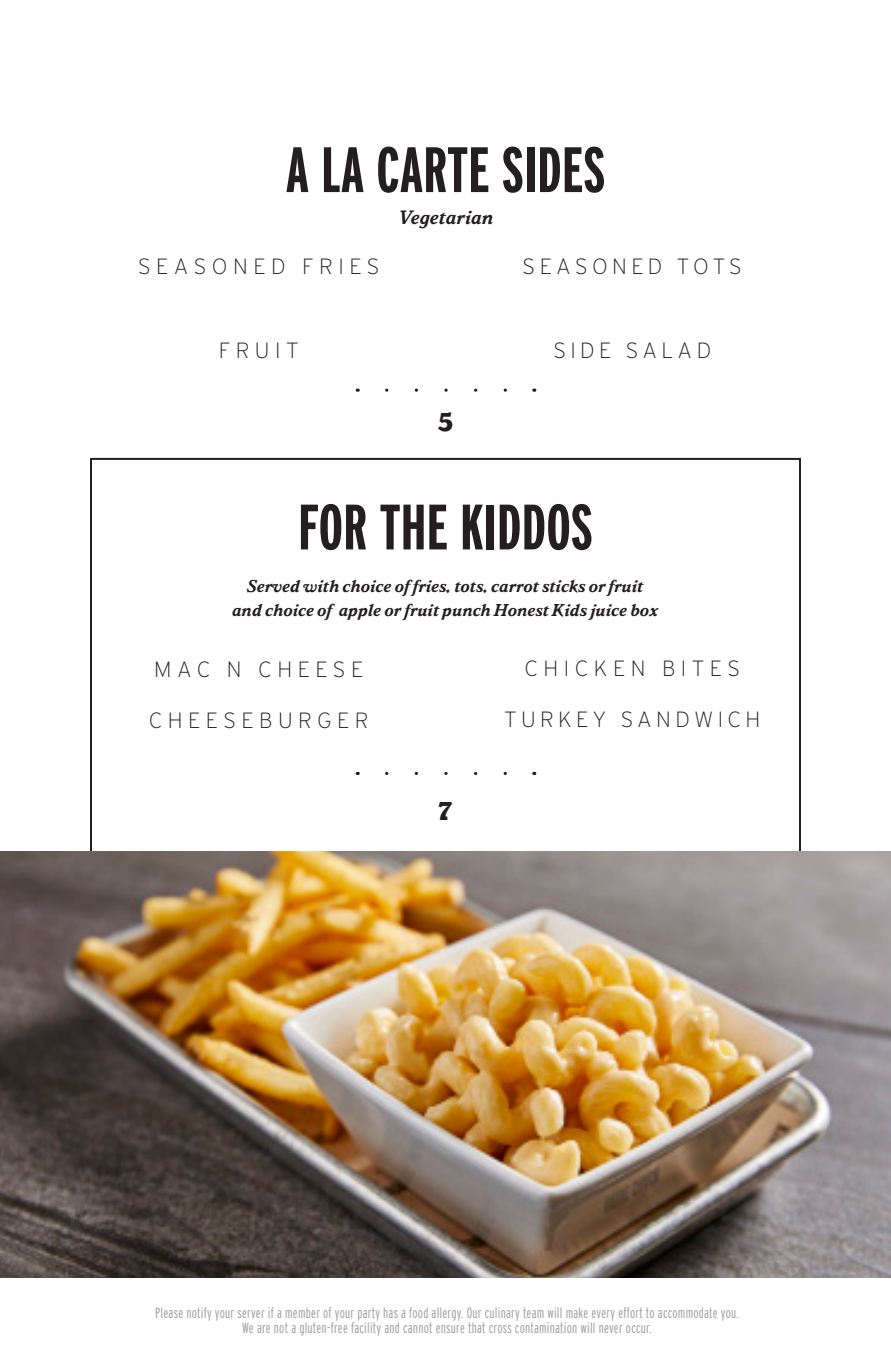
<style>
.page{position:relative;width:891px;height:1368px;background:#fff}
.page>*{position:absolute;margin:0;border:0;box-sizing:border-box;transform-origin:0 0}
.t1{font:700 64px "Interstate Compressed";color:#231f20}
.Item__Price_Tab_2_5{font:900 24px "Parkinson";color:#231f20}
.t2{font:200 22px "Interstate";letter-spacing:.24em;color:#231f20}
.t3{font:200 22px "Interstate";letter-spacing:.2em;color:#231f20}
.t4{font:italic 700 18px "Parkinson";color:#231f20}
.Item__Price_Tab_2_5-2{font:italic 700 16px "Parkinson";color:#231f20}
.Raw_Foods_Disclaimer{font:300 14.8px/15px "Interstate Compressed";letter-spacing:.015em;color:#9d9fa2;text-align:center}
</style>
<div class="page">
<svg style="left:387px;top:772px;width:120px;height:3px"></svg>
<img style="left:0;top:852px;width:891px;height:426px">
<svg style="left:387px;top:389px;width:120px;height:3px"></svg>
<p class="t1" style="left:286px;top:134px;width:321px">A LA CARTE SIDES</p>
<p class="t2" style="left:138px;top:254px;width:243px">SEASONED FRIES</p>
<p class="t4" style="left:399px;top:206px;width:96px">Vegetarian</p>
<p class="t2" style="left:219px;top:338px;width:81px">FRUIT</p>
<p class="Item__Price_Tab_2_5" style="left:437px;top:408px;width:18px">5</p>
<p class="t3" style="left:523px;top:254px;width:221px">SEASONED TOTS</p>
<p class="t3" style="left:553px;top:338px;width:159px">SIDE SALAD</p>
<p class="t1" style="left:298px;top:492px;width:296px">FOR THE KIDDOS</p>
<p class="Item__Price_Tab_2_5-2" style="left:247px;top:576px;width:398px">Served with choice of fries, tots, carrot sticks or fruit</p>
<p class="Item__Price_Tab_2_5-2" style="left:232px;top:600px;width:428px">and choice of apple or fruit punch Honest Kids juice box</p>
<p class="t2" style="left:154px;top:657px;width:210px">MAC N CHEESE</p>
<p class="t2" style="left:149px;top:708px;width:221px">CHEESEBURGER</p>
<p class="Item__Price_Tab_2_5" style="left:438px;top:797px;width:16px">7</p>
<p class="t2" style="left:524px;top:656px;width:217px">CHICKEN BITES</p>
<p class="t3" style="left:504px;top:707px;width:258px">TURKEY SANDWICH</p>
<p class="Raw_Foods_Disclaimer" style="left:155px;top:1305px;width:585px">Please notify your server if a member of your party has a food allergy. Our culinary team will make every effort to accommodate you.<br>We are not a gluten-free facility and cannot ensure that cross contamination will never occur.</p>
</div>
